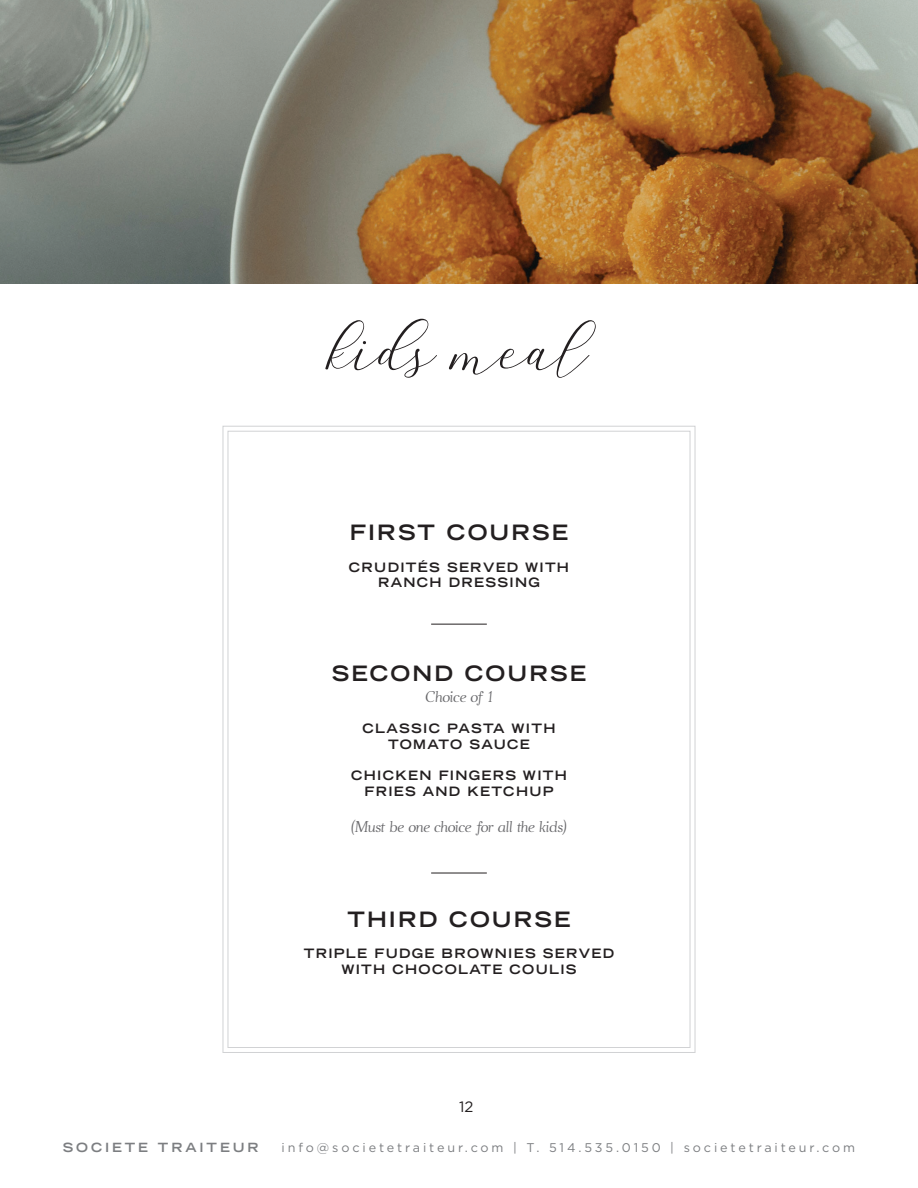
<style>
.page{position:relative;width:918px;height:1188px;background:#fff}
.page>*{position:absolute;margin:0;border:0;box-sizing:border-box;transform-origin:0 0}
.t1{font:72px "Amstella";color:#231f20}
.t2{font:700 expanded 21px "Trade Gothic LH";letter-spacing:.1em;color:#231f20}
.t3{font:15px "Gotham";color:#231f20}
.t4{font:italic 13.95px "Ahellya";letter-spacing:.005em;color:#656568}
.t5{font:700 expanded 12.9px/15.8px "Trade Gothic LH";letter-spacing:.1em;color:#231f20;text-align:center}
.t6{font:12.6px "Gotham";letter-spacing:.23em;color:#7c7e81}
.t7{font:700 expanded 12.6px "Trade Gothic LH";letter-spacing:.23em;color:#7c7e81}
</style>
<div class="page">
<img style="left:0;top:0;width:918px;height:284px">
<svg style="left:222px;top:425px;width:474px;height:628px"></svg>
<hr style="left:431px;top:624px;width:56px;height:1px;background:#231f20">
<hr style="left:431px;top:873px;width:56px;height:1px;background:#231f20">
<h1 class="t1" style="left:330px;top:311px;width:260px">kids meal</h1>
<h2 class="t2" style="left:350px;top:519px;width:220px">FIRST COURSE</h2>
<p class="t5" style="left:349px;top:559px;width:222px">CRUDITÉS SERVED WITH<br>RANCH DRESSING</p>
<h2 class="t2" style="left:332px;top:660px;width:256px">SECOND COURSE</h2>
<p class="t4" style="left:426px;top:688px;width:68px">Choice of 1</p>
<p class="t5" style="left:363px;top:721px;width:194px">CLASSIC PASTA WITH<br>TOMATO SAUCE</p>
<p class="t5" style="left:351px;top:768px;width:217px">CHICKEN FINGERS WITH<br>FRIES AND KETCHUP</p>
<p class="t4" style="left:351px;top:818px;width:217px">(Must be one choice for all the kids)</p>
<h2 class="t2" style="left:347px;top:905px;width:225px">THIRD COURSE</h2>
<p class="t5" style="left:304px;top:945px;width:312px">TRIPLE FUDGE BROWNIES SERVED<br>WITH CHOCOLATE COULIS</p>
<p class="t3" style="left:459px;top:1097px;width:16px">12</p>
<p class="t7" style="left:63px;top:1139px;width:197px">SOCIETE TRAITEUR</p>
<p class="t6" style="left:282px;top:1139px;width:575px">info@societetraiteur.com | T. 514.535.0150 | societetraiteur.com</p>
</div>
